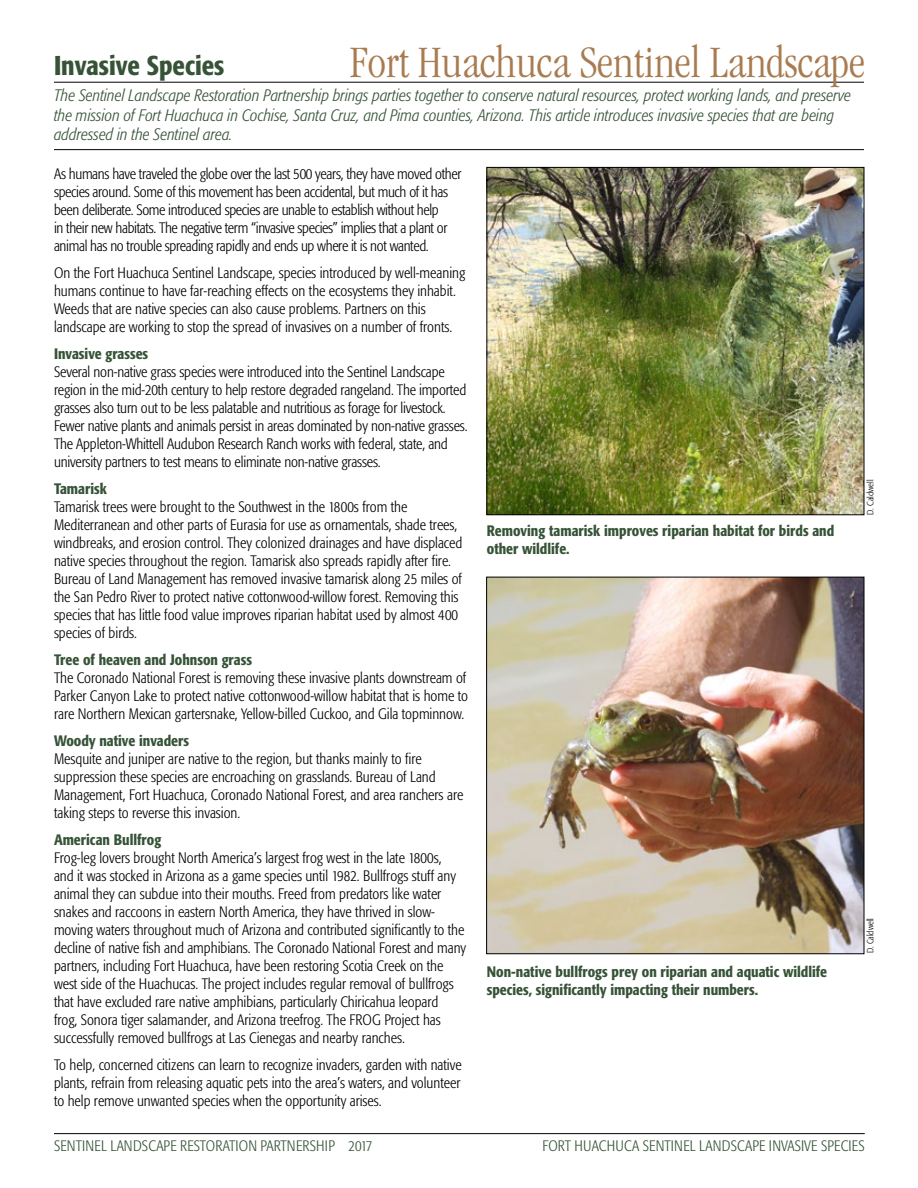
<style>
.page{position:relative;width:918px;height:1188px;background:#fff}
.page>*{position:absolute;margin:0;border:0;box-sizing:border-box;transform-origin:0 0}
.t1{font:300 condensed 46.5px "Garamond";color:#a97b50}
.t2{font:500 condensed 27px "Formata";color:#365337}
.t3{font:italic 300 condensed 16.5px/19.8px "Formata";color:#365337}
.t4{font:300 condensed 15px/18px "Formata";color:#000}
.t5{font:300 condensed 15px/18px "Formata";letter-spacing:-.02em;color:#000}
.t6{font:500 condensed 15px/18px "Formata";color:#365337}
.t7{font:300 condensed 15px "Formata";letter-spacing:.01em;color:#365337}
.t8{font:300 condensed 9px "Formata";color:#000}
</style>
<div class="page">
<hr style="left:54px;top:82px;width:810px;height:1px;background:#000">
<hr style="left:54px;top:1133px;width:811px;height:1px;background:#000">
<hr style="left:54px;top:149px;width:810px;height:1px;background:#000">
<img style="left:488px;top:169px;width:374px;height:344px">
<div style="left:486px;top:167px;width:378px;height:348px;border:1px solid #000"></div>
<img style="left:488px;top:579px;width:374px;height:373px">
<div style="left:486px;top:577px;width:378px;height:377px;border:1px solid #000"></div>
<h1 class="t1" style="left:350px;top:37px;width:517px">Fort Huachuca Sentinel Landscape</h1>
<h2 class="t2" style="left:54px;top:49px;width:172px">Invasive Species</h2>
<p class="t3" style="left:54px;top:85px;width:799px">The Sentinel Landscape Restoration Partnership brings parties together to conserve natural resources, protect working lands, and preserve the mission of Fort Huachuca in Cochise, Santa Cruz, and Pima counties, Arizona. This article introduces invasive species that are being addressed in the Sentinel area.</p>
<p class="t5" style="left:54px;top:165px;width:409px">As humans have traveled the globe over the last 500 years, they have moved other species around. Some of this movement has been accidental, but much of it has been deliberate. Some introduced species are unable to establish without help<br>in their new habitats. The negative term “invasive species” implies that a plant or animal has no trouble spreading rapidly and ends up where it is not wanted.</p>
<p class="t4" style="left:54px;top:264px;width:413px">On the Fort Huachuca Sentinel Landscape, species introduced by well-meaning humans continue to have far-reaching effects on the ecosystems they inhabit.<br>Weeds that are native species can also cause problems. Partners on this landscape are working to stop the spread of invasives on a number of fronts.</p>
<p class="t6" style="left:54px;top:344px;width:96px">Invasive grasses</p>
<p class="t4" style="left:54px;top:363px;width:415px">Several non-native grass species were introduced into the Sentinel Landscape region in the mid-20th century to help restore degraded rangeland. The imported grasses also turn out to be less palatable and nutritious as forage for livestock.<br>Fewer native plants and animals persist in areas dominated by non-native grasses.<br>The Appleton-Whittell Audubon Research Ranch works with federal, state, and university partners to test means to eliminate non-native grasses.</p>
<p class="t6" style="left:54px;top:479px;width:54px">Tamarisk</p>
<p class="t4" style="left:54px;top:498px;width:410px">Tamarisk trees were brought to the Southwest in the 1800s from the Mediterranean and other parts of Eurasia for use as ornamentals, shade trees, windbreaks, and erosion control. They colonized drainages and have displaced native species throughout the region. Tamarisk also spreads rapidly after fire.<br>Bureau of Land Management has removed invasive tamarisk along 25 miles of the San Pedro River to protect native cottonwood-willow forest. Removing this species that has little food value improves riparian habitat used by almost 400 species of birds.</p>
<p class="t6" style="left:54px;top:650px;width:199px">Tree of heaven and Johnson grass</p>
<p class="t4" style="left:54px;top:669px;width:416px;text-align:justify">The Coronado National Forest is removing these invasive plants downstream of Parker Canyon Lake to protect native cottonwood-willow habitat that is home to rare Northern Mexican gartersnake, Yellow-billed Cuckoo, and Gila topminnow.</p>
<p class="t6" style="left:54px;top:731px;width:137px">Woody native invaders</p>
<p class="t4" style="left:54px;top:750px;width:411px">Mesquite and juniper are native to the region, but thanks mainly to fire suppression these species are encroaching on grasslands. Bureau of Land Management, Fort Huachuca, Coronado National Forest, and area ranchers are taking steps to reverse this invasion.</p>
<p class="t6" style="left:54px;top:830px;width:109px">American Bullfrog</p>
<p class="t4" style="left:54px;top:849px;width:414px">Frog-leg lovers brought North America’s largest frog west in the late 1800s,<br>and it was stocked in Arizona as a game species until 1982. Bullfrogs stuff any animal they can subdue into their mouths. Freed from predators like water snakes and raccoons in eastern North America, they have thrived in slow&shy;moving waters throughout much of Arizona and contributed significantly to the decline of native fish and amphibians. The Coronado National Forest and many partners, including Fort Huachuca, have been restoring Scotia Creek on the west side of the Huachucas. The project includes regular removal of bullfrogs that have excluded rare native amphibians, particularly Chiricahua leopard<br>frog, Sonora tiger salamander, and Arizona treefrog. The FROG Project has successfully removed bullfrogs at Las Cienegas and nearby ranches.</p>
<p class="t4" style="left:54px;top:1056px;width:409px;text-align:justify">To help, concerned citizens can learn to recognize invaders, garden with native plants, refrain from releasing aquatic pets into the area’s waters, and volunteer to help remove unwanted species when the opportunity arises.</p>
<p class="t6" style="left:487px;top:521px;width:349px">Removing tamarisk improves riparian habitat for birds and other wildlife.</p>
<p class="t6" style="left:487px;top:962px;width:342px">Non-native bullfrogs prey on riparian and aquatic wildlife species, significantly impacting their numbers.</p>
<p class="t8" style="left:865px;top:515px;width:37px;rotate:-90deg">D. Caldwell</p>
<p class="t8" style="left:865px;top:953px;width:37px;rotate:-90deg">D. Caldwell</p>
<p class="t7" style="left:54px;top:1137px;width:320px">SENTINEL LANDSCAPE RESTORATION PARTNERSHIP 2017</p>
<p class="t7" style="left:543px;top:1137px;width:324px">FORT HUACHUCA SENTINEL LANDSCAPE INVASIVE SPECIES</p>
</div>
